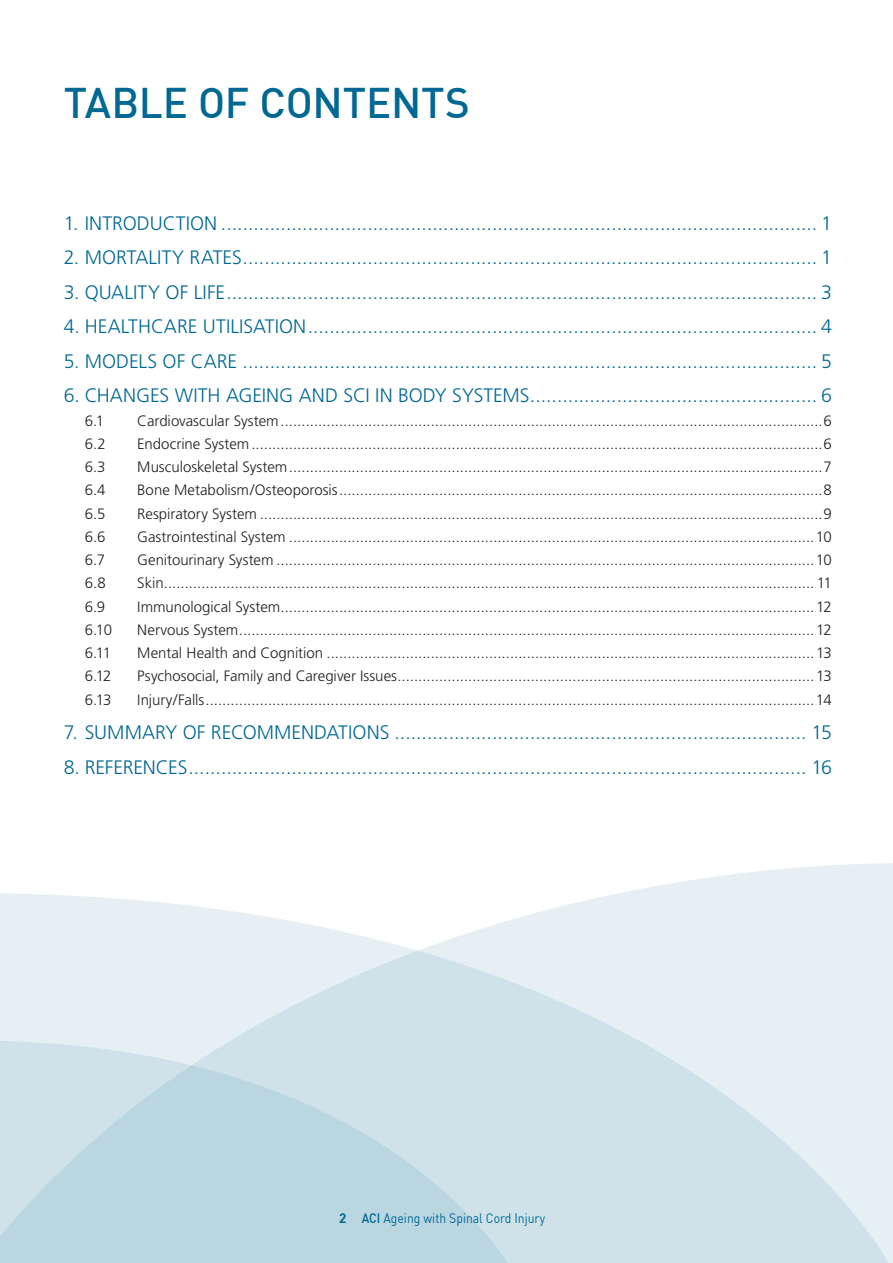
<style>
.page{position:relative;width:893px;height:1263px;background:#fff}
.page>*{position:absolute;margin:0;border:0;box-sizing:border-box;transform-origin:0 0}
.t1{font:500 42px "DIN";letter-spacing:-.01em;color:#006893}
.t2{font:300 19.5px "Frutiger";color:#006893}
.t3{font:300 15px "Frutiger";letter-spacing:-.005em;color:#231f20}
.t4{font:13.5px "DIN";color:#006893;scale:.9 1}
.s1{font-weight:700}
.s2{font-weight:500}
</style>
<div class="page">
<svg style="left:622px;top:863px;width:271px;height:400px;fill:#e6f0f4"></svg>
<svg style="left:0;top:893px;width:892px;height:370px;background:#dfebf0"></svg>
<svg style="left:0;top:1040px;width:515px;height:223px;background:#c4dbe5"></svg>
<h1 class="t1" style="left:64px;top:76px;width:249px">TABLE OF CONTENTS</h1>
<h2 class="t2" style="left:64px;top:212px;width:769px">1. INTRODUCTION .............................................................................................................. 1</h2>
<h2 class="t2" style="left:64px;top:247px;width:770px">2. MORTALITY RATES.......................................................................................................... 1</h2>
<h2 class="t2" style="left:64px;top:281px;width:770px">3. QUALITY OF LIFE............................................................................................................. 3</h2>
<h2 class="t2" style="left:64px;top:316px;width:770px">4. HEALTHCARE UTILISATION.............................................................................................. 4</h2>
<h2 class="t2" style="left:64px;top:350px;width:770px">5. MODELS OF CARE .......................................................................................................... 5</h2>
<h2 class="t2" style="left:64px;top:385px;width:770px">6. CHANGES WITH AGEING AND SCI IN BODY SYSTEMS..................................................... 6</h2>
<p class="t3" style="left:85px;top:412px;width:21px">6.1</p>
<p class="t3" style="left:137px;top:412px;width:696px">Cardiovascular System..................................................................................................................................6</p>
<p class="t3" style="left:85px;top:435px;width:23px">6.2</p>
<p class="t3" style="left:137px;top:435px;width:696px">Endocrine System.........................................................................................................................................6</p>
<p class="t3" style="left:85px;top:458px;width:22px">6.3</p>
<p class="t3" style="left:137px;top:458px;width:696px">Musculoskeletal System................................................................................................................................7</p>
<p class="t3" style="left:85px;top:482px;width:22px">6.4</p>
<p class="t3" style="left:137px;top:482px;width:696px">Bone Metabolism/Osteoporosis....................................................................................................................8</p>
<p class="t3" style="left:85px;top:505px;width:22px">6.5</p>
<p class="t3" style="left:137px;top:505px;width:696px">Respiratory System .......................................................................................................................................9</p>
<p class="t3" style="left:85px;top:528px;width:22px">6.6</p>
<p class="t3" style="left:137px;top:528px;width:696px">Gastrointestinal System ..............................................................................................................................10</p>
<p class="t3" style="left:85px;top:551px;width:22px">6.7</p>
<p class="t3" style="left:137px;top:551px;width:696px">Genitourinary System .................................................................................................................................10</p>
<p class="t3" style="left:85px;top:575px;width:22px">6.8</p>
<p class="t3" style="left:137px;top:575px;width:696px">Skin............................................................................................................................................................ 11</p>
<p class="t3" style="left:85px;top:598px;width:22px">6.9</p>
<p class="t3" style="left:137px;top:598px;width:696px">Immunological System................................................................................................................................12</p>
<p class="t3" style="left:85px;top:621px;width:29px">6.10</p>
<p class="t3" style="left:137px;top:621px;width:696px">Nervous System..........................................................................................................................................12</p>
<p class="t3" style="left:85px;top:644px;width:28px">6.11</p>
<p class="t3" style="left:137px;top:644px;width:696px">Mental Health and Cognition .....................................................................................................................13</p>
<p class="t3" style="left:85px;top:668px;width:28px">6.12</p>
<p class="t3" style="left:137px;top:668px;width:696px">Psychosocial, Family and Caregiver Issues....................................................................................................13</p>
<p class="t3" style="left:85px;top:691px;width:28px">6.13</p>
<p class="t3" style="left:137px;top:691px;width:696px">Injury/Falls..................................................................................................................................................14</p>
<h2 class="t2" style="left:64px;top:721px;width:770px">7. SUMMARY OF RECOMMENDATIONS ............................................................................ 15</h2>
<h2 class="t2" style="left:64px;top:756px;width:770px">8. REFERENCES.................................................................................................................. 16</h2>
<p class="t4" style="left:339px;top:1209px;width:230px"><span class="s1">2</span> <span class="s2">ACI</span> Ageing with Spinal Cord Injury</p>
</div>
